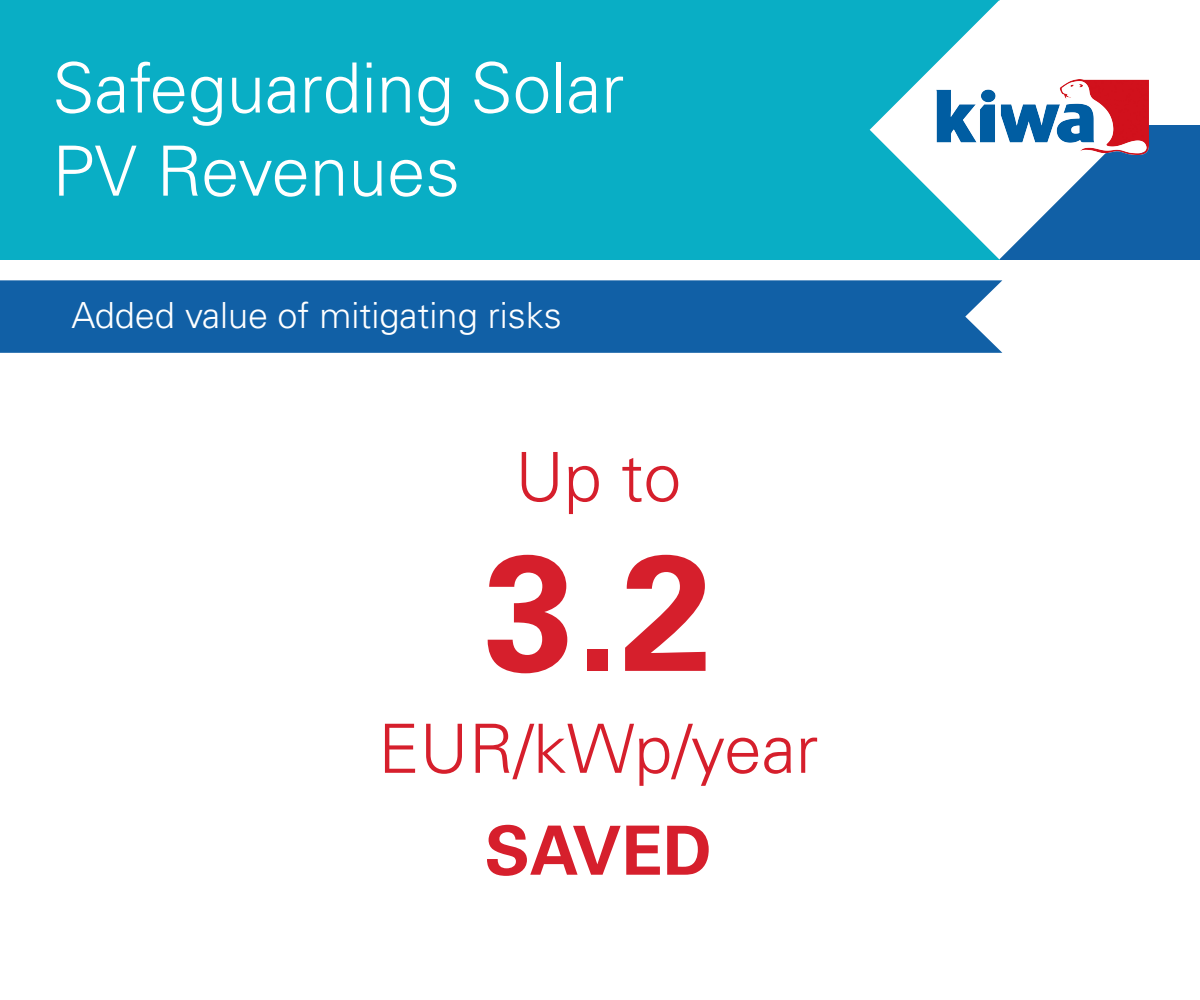
<style>
.page{position:relative;width:1200px;height:1000px;background:#fff}
.page>*{position:absolute;margin:0;border:0;box-sizing:border-box;transform-origin:0 0}
.t1{font:700 164.2px "Univers LT Pro 65";color:#d61f2c}
.t2{font:300 69.2px/83.2px "Univers LT Pro 45";color:#fff}
.t3{font:300 68px "Univers LT Pro 45";color:#d61f2c}
.t4{font:700 68px "Univers LT Pro 65";color:#d61f2c}
.t5{font:300 36px "Univers LT Pro 45";color:#fff}
</style>
<div class="page">
<div style="left:999px;top:125px;width:201px;height:134px;background:#1160a6"></div>
<div style="left:0;top:0;width:999px;height:259px;background:#09aec5"></div>
<svg style="left:870px;top:0;width:259px;height:259px;fill:#fff"></svg>
<svg style="left:1105px;top:155px;width:24px;height:2px"></svg>
<img style="left:936px;top:80px;width:213px;height:75px">
<div style="left:0;top:280px;width:1002px;height:73px;background:#1160a6"></div>
<p class="t2" style="left:52px;top:45px;width:574px">Safeguarding Solar<br>PV Revenues</p>
<p class="t5" style="left:72px;top:292px;width:492px">Added value of mitigating risks</p>
<p class="t3" style="left:515px;top:432px;width:168px">Up to</p>
<h1 class="t1" style="left:484px;top:497px;width:230px">3.2</h1>
<p class="t3" style="left:378px;top:704px;width:442px">EUR/kWp/year</p>
<p class="t4" style="left:485px;top:803px;width:229px">SAVED</p>
</div>
